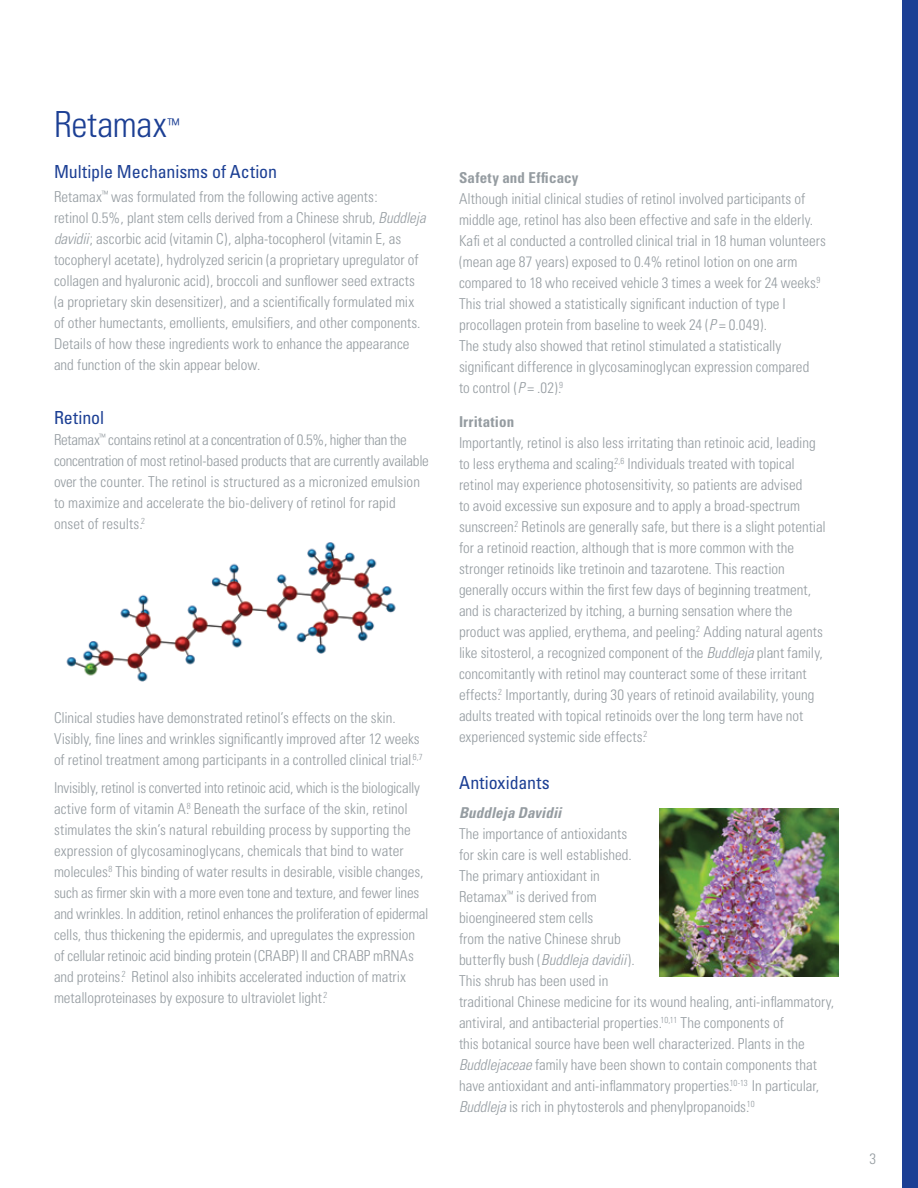
<style>
.page{position:relative;width:918px;height:1188px;background:#fff}
.page>*{position:absolute;margin:0;border:0;box-sizing:border-box;transform-origin:0 0}
.Subhead{font:300 condensed 36px "Univers";letter-spacing:-.01em;color:#1c3f94}
.Sub_2{font:condensed 18px "Univers";letter-spacing:-.005em;color:#1c3f94}
.Sub_2-2{font:condensed 18px "Univers";letter-spacing:.015em;color:#1c3f94}
.Subhead-2{font:300 condensed 16.2px "Univers";color:#1c3f94}
.Text{font:300 condensed 15px/21px "Univers";color:#959ca1}
.Blue_Text_Bold_Obliq{font:700 condensed 15px "Univers";letter-spacing:.015em;color:#959ca1}
.Blue_Text_Bold_Obliq-2{font:italic 700 condensed 15px "Univers";letter-spacing:.005em;color:#959ca1}
.s1{font-style:italic}
</style>
<div class="page">
<div style="left:903px;top:0;width:15px;height:1188px;background:#1c3f94"></div>
<img style="left:66px;top:542px;width:330px;height:140px">
<img style="left:659px;top:808px;width:179px;height:168px">
<p class="Subhead" style="left:54px;top:102px;width:114px">Retamax</p>
<p class="Subhead-2" style="left:167px;top:114px;width:13px">™</p>
<p class="Sub_2" style="left:54px;top:160px;width:225px">Multiple Mechanisms of Action</p>
<p class="Text" style="left:54px;top:186px;width:373px">Retamax<sup>™</sup> was formulated from the following active agents:<br>retinol 0.5%, plant stem cells derived from a Chinese shrub, <span class="s1">Buddleja davidii</span>; ascorbic acid (vitamin C), alpha-tocopherol (vitamin E, as tocopheryl acetate), hydrolyzed sericin (a proprietary upregulator of collagen and hyaluronic acid), broccoli and sunflower seed extracts (a proprietary skin desensitizer), and a scientifically formulated mix of other humectants, emollients, emulsifiers, and other components.<br>Details of how these ingredients work to enhance the appearance and function of the skin appear below.</p>
<p class="Sub_2" style="left:54px;top:406px;width:52px">Retinol</p>
<p class="Text" style="left:54px;top:429px;width:376px">Retamax<sup>™</sup> contains retinol at a concentration of 0.5%, higher than the concentration of most retinol-based products that are currently available over the counter. The retinol is structured as a micronized emulsion to maximize and accelerate the bio-delivery of retinol for rapid onset of results.<sup>2</sup></p>
<p class="Text" style="left:54px;top:707px;width:370px">Clinical studies have demonstrated retinol’s effects on the skin.<br>Visibly, fine lines and wrinkles significantly improved after 12 weeks of retinol treatment among participants in a controlled clinical trial.<sup>6,7</sup></p>
<p class="Text" style="left:54px;top:777px;width:376px">Invisibly, retinol is converted into retinoic acid, which is the biologically active form of vitamin A.<sup>8</sup> Beneath the surface of the skin, retinol stimulates the skin’s natural rebuilding process by supporting the expression of glycosaminoglycans, chemicals that bind to water molecules.<sup>8</sup> This binding of water results in desirable, visible changes, such as firmer skin with a more even tone and texture, and fewer lines and wrinkles. In addition, retinol enhances the proliferation of epidermal cells, thus thickening the epidermis, and upregulates the expression of cellular retinoic acid binding protein (CRABP) II and CRABP mRNAs and proteins.<sup>2</sup> Retinol also inhibits accelerated induction of matrix metalloproteinases by exposure to ultraviolet light.<sup>2</sup></p>
<p class="Blue_Text_Bold_Obliq" style="left:459px;top:169px;width:121px">Safety and Efficacy</p>
<p class="Text" style="left:459px;top:189px;width:368px">Although initial clinical studies of retinol involved participants of middle age, retinol has also been effective and safe in the elderly.<br>Kafi et al conducted a controlled clinical trial in 18 human volunteers (mean age 87 years) exposed to 0.4% retinol lotion on one arm compared to 18 who received vehicle 3 times a week for 24 weeks.<sup>9<br></sup>This trial showed a statistically significant induction of type I procollagen protein from baseline to week 24 (<span class="s1">P</span> = 0.049).<br>The study also showed that retinol stimulated a statistically significant difference in glycosaminoglycan expression compared<br>to control (<span class="s1">P</span> = .02).<sup>9</sup></p>
<p class="Blue_Text_Bold_Obliq" style="left:459px;top:412px;width:57px">Irritation</p>
<p class="Text" style="left:459px;top:432px;width:368px">Importantly, retinol is also less irritating than retinoic acid, leading to less erythema and scaling.<sup>2,6</sup> Individuals treated with topical retinol may experience photosensitivity, so patients are advised<br>to avoid excessive sun exposure and to apply a broad-spectrum sunscreen.<sup>2</sup> Retinols are generally safe, but there is a slight potential for a retinoid reaction, although that is more common with the stronger retinoids like tretinoin and tazarotene. This reaction generally occurs within the first few days of beginning treatment, and is characterized by itching, a burning sensation where the product was applied, erythema, and peeling.<sup>2</sup> Adding natural agents like sitosterol, a recognized component of the <span class="s1">Buddleja</span> plant family, concomitantly with retinol may counteract some of these irritant effects.<sup>2</sup> Importantly, during 30 years of retinoid availability, young adults treated with topical retinoids over the long term have not experienced systemic side effects.<sup>2</sup></p>
<p class="Sub_2-2" style="left:459px;top:771px;width:92px">Antioxidants</p>
<p class="Blue_Text_Bold_Obliq-2" style="left:459px;top:803px;width:104px">Buddleja Davidii</p>
<p class="Text" style="left:459px;top:823px;width:377px">The importance of antioxidants<br>for skin care is well established.<br>The primary antioxidant in<br>Retamax<sup>™</sup> is derived from<br>bioengineered stem cells<br>from the native Chinese shrub<br>butterfly bush (<span class="s1">Buddleja davidii</span>).<br>This shrub has been used in<br>traditional Chinese medicine for its wound healing, anti-inflammatory, antiviral, and antibacterial properties.<sup>10,11</sup> The components of<br>this botanical source have been well characterized. Plants in the <span class="s1">Buddlejaceae</span> family have been shown to contain components that have antioxidant and anti-inflammatory properties.<sup>10-13</sup> In particular, <span class="s1">Buddleja</span> is rich in phytosterols and phenylpropanoids.<sup>10</sup></p>
<p class="Text" style="left:869px;top:1148px;width:8px">3</p>
</div>
